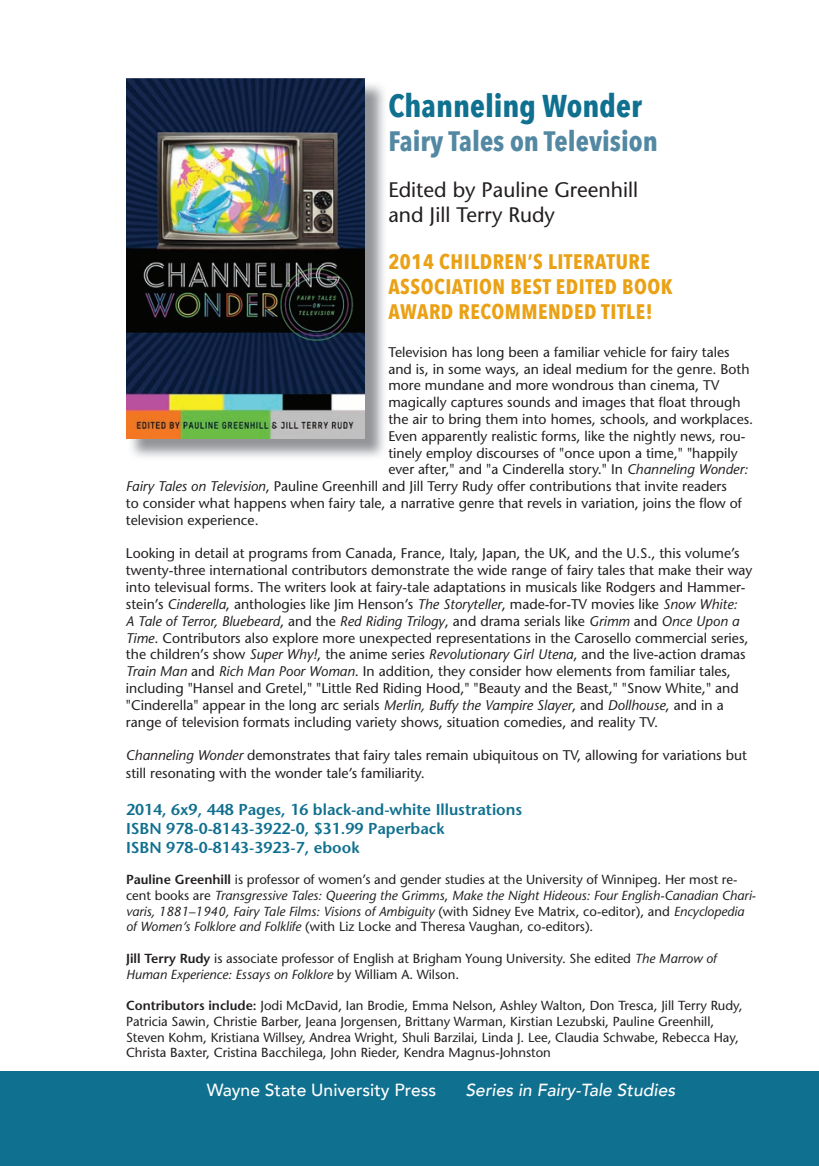
<style>
.page{position:relative;width:819px;height:1166px;background:#fff}
.page>*{position:absolute;margin:0;border:0;box-sizing:border-box;transform-origin:0 0}
.t1{font:700 31.5px "Avenir Next Condensed";color:#10708f}
.t2{font:700 28px "Avenir Next Condensed";color:#5388a3}
.t3{font:700 21px/25.2px "Avenir Next Condensed";letter-spacing:.025em;color:#eaa116}
.t4{font:21px/25.2px "Stone Sans";color:#231f20}
.t5{font:500 17.5px "Avenir";color:#fff}
.t6{font:italic 500 17.5px "Avenir";color:#fff}
.t7{font:600 15.75px/18.9px "Stone Sans";color:#10708f}
.t8{font:14px/16.8px "Stone Sans";color:#231f20}
.t9{font:13.12px/15.8px "Stone Sans";color:#231f20}
.t10{font:italic 13.12px/15.8px "Stone Sans";color:#231f20}
.s1{font-style:italic}
.s2{font-weight:600;font-style:normal}
.s3{font-style:normal}
.s4{font-weight:600}
</style>
<div class="page">
<div style="left:0;top:1071px;width:819px;height:95px;background:#10708f"></div>
<img style="left:128px;top:84px;width:256px;height:373px">
<img style="left:126px;top:79px;width:239px;height:359px">
<h1 class="t1" style="left:388px;top:87px;width:255px">Channeling Wonder</h1>
<h2 class="t2" style="left:388px;top:124px;width:271px">Fairy Tales on Television</h2>
<h3 class="t4" style="left:388px;top:177px;width:251px">Edited by Pauline Greenhill and Jill Terry Rudy</h3>
<h3 class="t3" style="left:388px;top:248px;width:286px">2014 CHILDREN’S LITERATURE<br>ASSOCIATION BEST EDITED BOOK<br>AWARD RECOMMENDED TITLE!</h3>
<p class="t8" style="left:388px;top:343px;width:343px">Television has long been a familiar vehicle for fairy tales</p>
<p class="t8" style="left:388px;top:360px;width:363px">and is, in some ways, an ideal medium for the genre. Both</p>
<p class="t8" style="left:388px;top:377px;width:332px">more mundane and more wondrous than cinema, TV</p>
<p class="t8" style="left:388px;top:394px;width:354px">magically captures sounds and images that float through</p>
<p class="t8" style="left:388px;top:410px;width:366px">the air to bring them into homes, schools, and workplaces.</p>
<p class="t8" style="left:388px;top:427px;width:359px">Even apparently realistic forms, like the nightly news, rou-</p>
<p class="t8" style="left:388px;top:444px;width:351px">tinely employ discourses of "once upon a time," "happily</p>
<p class="t8" style="left:388px;top:461px;width:361px">ever after," and "a Cinderella story." In <span class="s1">Channeling Wonder:</span></p>
<p class="t8" style="left:126px;top:478px;width:602px"><span class="s1">Fairy Tales on Television</span>, Pauline Greenhill and Jill Terry Rudy offer contributions that invite readers</p>
<p class="t8" style="left:126px;top:494px;width:618px">to consider what happens when fairy tale, a narrative genre that revels in variation, joins the flow of</p>
<p class="t8" style="left:126px;top:511px;width:134px">television experience.</p>
<p class="t8" style="left:126px;top:545px;width:628px">Looking in detail at programs from Canada, France, Italy, Japan, the UK, and the U.S., this volume’s twenty-three international contributors demonstrate the wide range of fairy tales that make their way into televisual forms. The writers look at fairy-tale adaptations in musicals like Rodgers and Hammer&shy;stein’s <span class="s1">Cinderella</span>, anthologies like Jim Henson’s <span class="s1">The Storyteller</span>, made-for-TV movies like <span class="s1">Snow White:<br>A Tale of Terror, Bluebeard</span>, and the <span class="s1">Red Riding Trilogy</span>, and drama serials like <span class="s1">Grimm</span> and <span class="s1">Once Upon a Time</span>. Contributors also explore more unexpected representations in the Carosello commercial series, the children’s show <span class="s1">Super Why!</span>, the anime series <span class="s1">Revolutionary Girl Utena</span>, and the live-action dramas <span class="s1">Train Man</span> and <span class="s1">Rich Man Poor Woman</span>. In addition, they consider how elements from familiar tales, including "Hansel and Gretel," "Little Red Riding Hood," "Beauty and the Beast," "Snow White," and "Cinderella" appear in the long arc serials <span class="s1">Merlin, Buffy the Vampire Slayer</span>, and <span class="s1">Dollhouse</span>, and in a range of television formats including variety shows, situation comedies, and reality TV.</p>
<p class="t8" style="left:126px;top:746px;width:622px;line-height:17.8px"><span class="s1">Channeling Wonder</span> demonstrates that fairy tales remain ubiquitous on TV, allowing for variations but still resonating with the wonder tale’s familiarity.</p>
<p class="t7" style="left:126px;top:799px;width:398px">2014 , 6x9 , 448 Pages, 16 black-and-white Illustrations<br>ISBN 978-0-8143-3922-0 , $ 31.99 Paperback<br>I SBN 978-0-8143-3923-7, ebook</p>
<p class="t10" style="left:126px;top:871px;width:631px"><span class="s2">Pauline Greenhill</span> <span class="s3">is professor of women’s and gender studies at the University of Winnipeg. Her most re&shy;cent books are</span> Transgressive Tales: Queering the Grimms<span class="s3">,</span> Make the Night Hideous: Four English-Canadian Chari&shy;varis, 1881<span class="s3">–</span>1940, Fairy Tale Films: Visions of Ambiguity <span class="s3">(with Sidney Eve Matrix, co-editor), and</span> Encyclopedia of Women’s Folklore and Folklife <span class="s3">(with Liz Locke and Theresa Vaughan, co-editors).</span></p>
<p class="t9" style="left:126px;top:950px;width:592px"><span class="s4">Jill Terry Rudy</span> is associate professor of English at Brigham Young University. She edited <span class="s1">The Marrow of<br>Human Experience: Essays on Folklore</span> by William A. Wilson.</p>
<p class="t9" style="left:126px;top:997px;width:618px"><span class="s4">Contributors include:</span> Jodi McDavid, Ian Brodie, Emma Nelson, Ashley Walton, Don Tresca, Jill Terry Rudy, Patricia Sawin, Christie Barber, Jeana Jorgensen, Brittany Warman, Kirstian Lezubski, Pauline Greenhill, Steven Kohm, Kristiana Willsey, Andrea Wright, Shuli Barzilai, Linda J. Lee, Claudia Schwabe, Rebecca Hay, Christa Baxter, Cristina Bacchilega, John Rieder, Kendra Magnus-Johnston</p>
<p class="t5" style="left:207px;top:1074px;width:231px">Wayne State University Press</p>
<p class="t6" style="left:466px;top:1079px;width:211px">Series in Fairy-Tale Studies</p>
</div>
